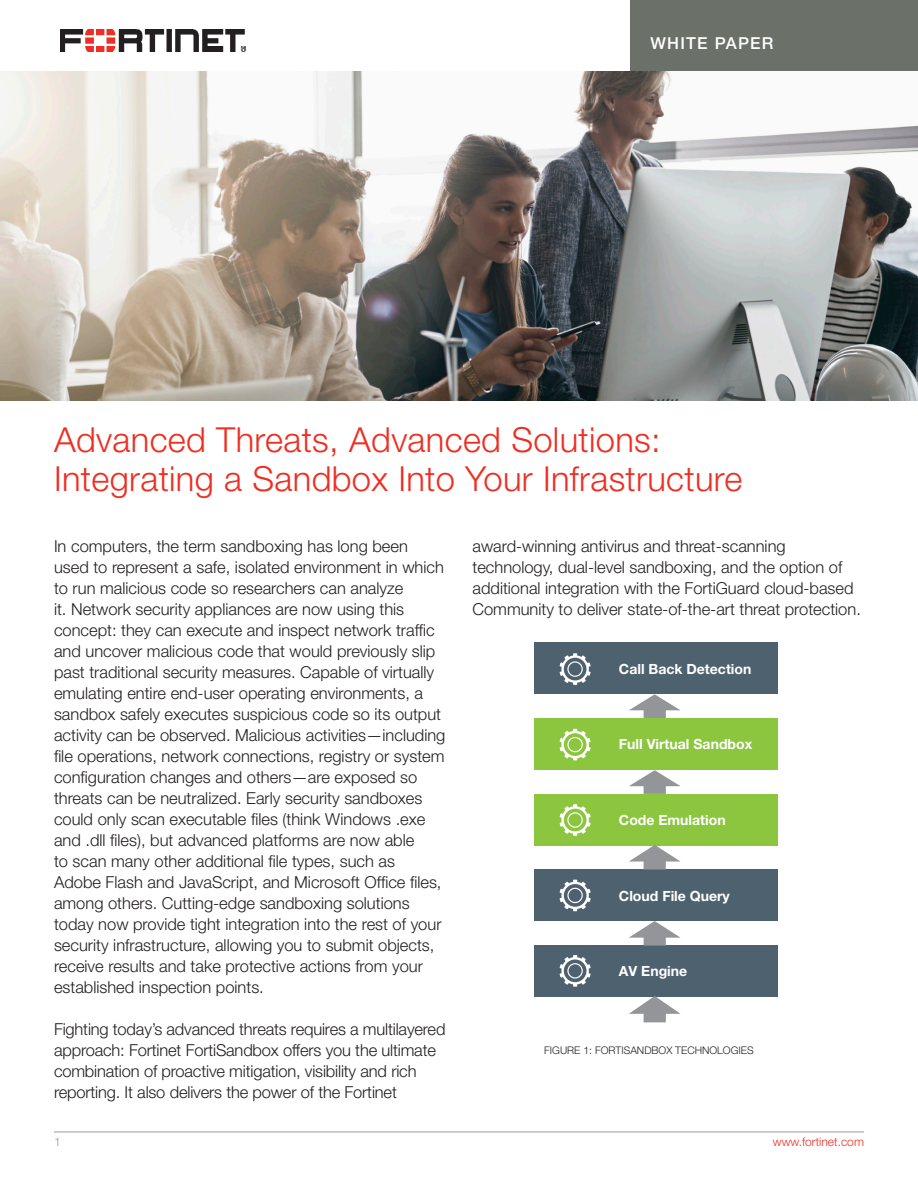
<style>
.page{position:relative;width:918px;height:1188px;background:#fff}
.page>*{position:absolute;margin:0;border:0;box-sizing:border-box;transform-origin:0 0}
.TOC_BODY_TEXT{font:300 34.5px/39px "Helvetica Neue LT Pro";letter-spacing:.01em;color:#ee2e22}
.Body_Text{font:300 16.5px/21px "Helvetica Neue LT Pro";color:#231f20}
.WHITE_PAPER_TEXT{font:500 16.5px "Helvetica Neue LT Pro";letter-spacing:.075em;color:#fff}
.t1{font:700 14.1px "Helvetica Neue LT Pro";color:#fff}
.t2{font:300 12px "Helvetica Neue LT Pro";color:#ee2e22}
.t3{font:300 12px "Helvetica Neue LT Pro";color:#959ca1}
.CAPTION_TEXT{font:300 10.5px "Helvetica Neue LT Pro";color:#231f20}
</style>
<div class="page">
<hr style="left:54px;top:1132px;width:810px;height:1px;background:#959ca1">
<img style="left:0;top:71px;width:918px;height:330px">
<img style="left:60px;top:30px;width:186px;height:21px">
<div style="left:630px;top:0;width:288px;height:71px;background:#6b7069"></div>
<div style="left:534px;top:643px;width:244px;height:51px;background:#4e616f"></div>
<div style="left:534px;top:718px;width:244px;height:52px;background:#8bc63e"></div>
<div style="left:534px;top:794px;width:244px;height:51px;background:#8bc63e"></div>
<div style="left:534px;top:870px;width:244px;height:51px;background:#4e616f"></div>
<div style="left:534px;top:945px;width:244px;height:51px;background:#4e616f"></div>
<svg style="left:560px;top:653px;width:31px;height:32px"></svg>
<div style="left:567px;top:661px;width:16px;height:16px;border:1px solid #fff;border-radius:50%"></div>
<svg style="left:560px;top:729px;width:31px;height:31px"></svg>
<div style="left:567px;top:737px;width:16px;height:15px;border:1px solid #fff;border-radius:50%"></div>
<svg style="left:560px;top:804px;width:31px;height:32px"></svg>
<div style="left:567px;top:812px;width:16px;height:16px;border:1px solid #fff;border-radius:50%"></div>
<svg style="left:560px;top:880px;width:31px;height:31px"></svg>
<div style="left:567px;top:888px;width:16px;height:15px;border:1px solid #fff;border-radius:50%"></div>
<svg style="left:560px;top:955px;width:31px;height:32px"></svg>
<div style="left:567px;top:963px;width:16px;height:16px;border:1px solid #fff;border-radius:50%"></div>
<svg style="left:629px;top:996px;width:52px;height:26px"></svg>
<svg style="left:629px;top:694px;width:52px;height:24px"></svg>
<svg style="left:629px;top:770px;width:51px;height:24px"></svg>
<svg style="left:629px;top:845px;width:52px;height:24px"></svg>
<svg style="left:629px;top:921px;width:52px;height:25px"></svg>
<p class="WHITE_PAPER_TEXT" style="left:651px;top:34px;width:125px">WHITE PAPER</p>
<p class="TOC_BODY_TEXT" style="left:54px;top:420px;width:690px">Advanced Threats, Advanced Solutions:<br>Integrating a Sandbox Into Your Infrastructure</p>
<p class="Body_Text" style="left:54px;top:535px;width:393px">In computers, the term sandboxing has long been used to represent a safe, isolated environment in which to run malicious code so researchers can analyze<br>it. Network security appliances are now using this concept: they can execute and inspect network traffic and uncover malicious code that would previously slip past traditional security measures. Capable of virtually emulating entire end-user operating environments, a sandbox safely executes suspicious code so its output activity can be observed. Malicious activities—including file operations, network connections, registry or system configuration changes and others—are exposed so threats can be neutralized. Early security sandboxes could only scan executable files (think Windows .exe and .dll files), but advanced platforms are now able<br>to scan many other additional file types, such as Adobe Flash and JavaScript, and Microsoft Office files, among others. Cutting-edge sandboxing solutions today now provide tight integration into the rest of your security infrastructure, allowing you to submit objects, receive results and take protective actions from your established inspection points.</p>
<p class="Body_Text" style="left:54px;top:1018px;width:393px">Fighting today’s advanced threats requires a multilayered approach: Fortinet FortiSandbox offers you the ultimate combination of proactive mitigation, visibility and rich reporting. It also delivers the power of the Fortinet</p>
<p class="Body_Text" style="left:472px;top:535px;width:390px">award-winning antivirus and threat-scanning technology, dual-level sandboxing, and the option of additional integration with the FortiGuard cloud-based Community to deliver state-of-the-art threat protection.</p>
<p class="t1" style="left:619px;top:660px;width:134px">Call Back Detection</p>
<p class="t1" style="left:619px;top:735px;width:135px">Full Virtual Sandbox</p>
<p class="t1" style="left:619px;top:811px;width:108px">Code Emulation</p>
<p class="t1" style="left:619px;top:887px;width:113px">Cloud File Query</p>
<p class="t1" style="left:619px;top:962px;width:70px">AV Engine</p>
<p class="CAPTION_TEXT" style="left:544px;top:1044px;width:211px">FIGURE 1: FORTISANDBOX TECHNOLOGIES</p>
<p class="t3" style="left:54px;top:1134px;width:8px">1</p>
<p class="t2" style="left:773px;top:1134px;width:93px">www.fortinet.com</p>
</div>
